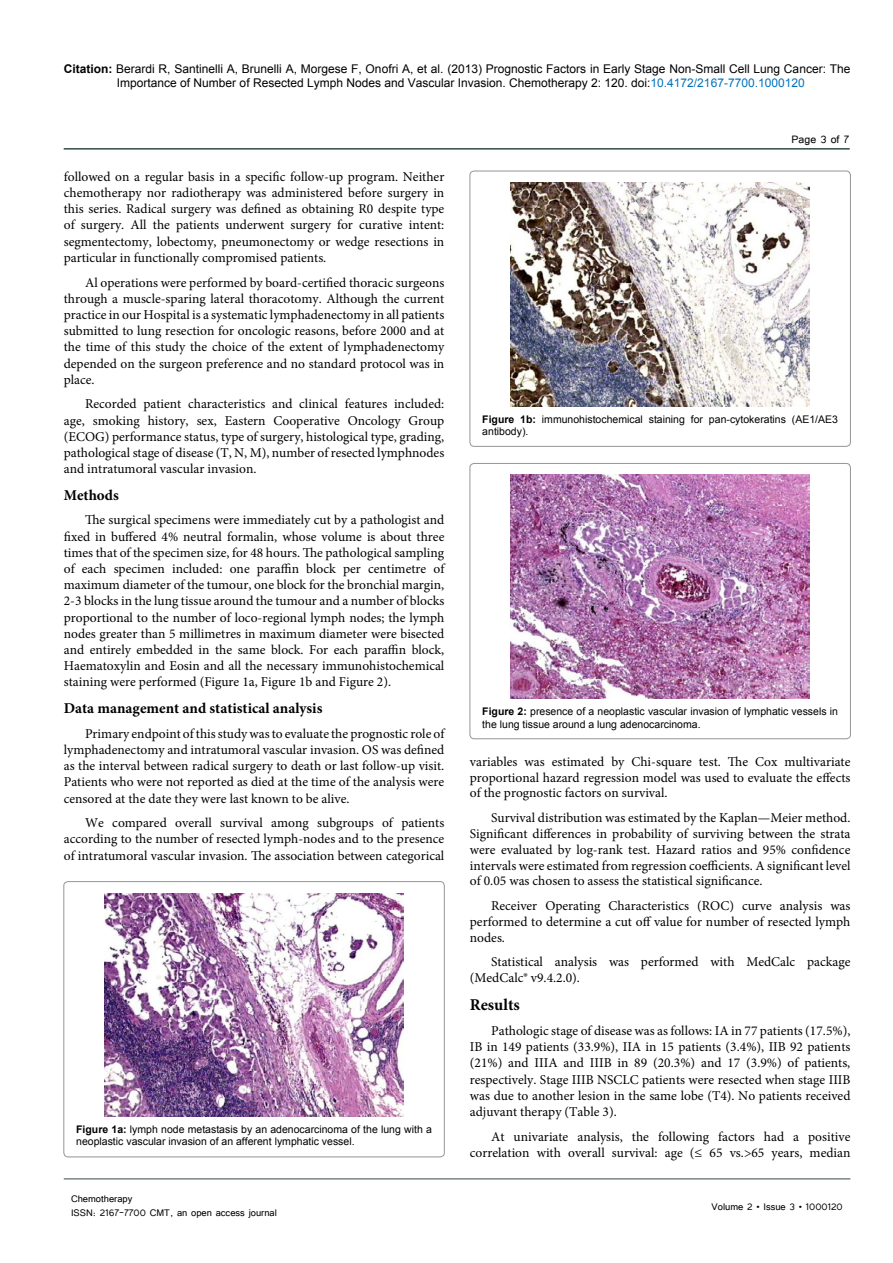
<style>
.page{position:relative;width:893px;height:1263px;background:#fff}
.page>*{position:absolute;margin:0;border:0;box-sizing:border-box;transform-origin:0 0}
.t1{font:700 16.5px "Minion Pro";color:#000}
.t2{font:700 15px "Minion Pro";color:#000}
.t3{font:13.5px/16.2px "Minion Pro";color:#000;text-align:justify}
.t4{font:13.5px "Tunga";color:#000}
.t5{font:12px/14.4px "Arial";color:#000}
.t6{font:12px/14.4px "Tunga";color:#000}
.t7{font:10.5px/12.6px "Arial";color:#000}
.s1{font-weight:700}
.s2{color:#0072bc}
</style>
<div class="page">
<hr style="left:64px;top:148px;width:786px;height:2px;background:#344b3f">
<hr style="left:64px;top:1179px;width:786px;height:1px;background:#344b3f">
<div style="left:64px;top:881px;width:380px;height:276px;border:1px solid #939598;border-radius:4px"></div>
<img style="left:104px;top:893px;width:300px;height:223px">
<div style="left:470px;top:171px;width:380px;height:275px;border:1px solid #939598;border-radius:4px"></div>
<img style="left:510px;top:182px;width:300px;height:224px">
<div style="left:470px;top:463px;width:380px;height:276px;border:1px solid #939598;border-radius:4px"></div>
<img style="left:510px;top:475px;width:300px;height:224px">
<p class="t5" style="left:117px;top:61px;width:735px;text-indent:-53px"><span class="s1">Citation:</span> Berardi R, Santinelli A, Brunelli A, Morgese F, Onofri A, et al. (2013) Prognostic Factors in Early Stage Non-Small Cell Lung Cancer: The<br>Importance of Number of Resected Lymph Nodes and Vascular Invasion. Chemotherapy 2: 120. doi:<span class="s2">10.4172/2167-7700.1000120</span></p>
<p class="t3" style="left:64px;top:168px;width:382px">followed on a regular basis in a specific follow-up program. Neither chemotherapy nor radiotherapy was administered before surgery in this series. Radical surgery was defined as obtaining R0 despite type of surgery. All the patients underwent surgery for curative intent: segmentectomy, lobectomy, pneumonectomy or wedge resections in particular in functionally compromised patients.</p>
<p class="t3" style="left:64px;top:274px;width:382px;text-indent:21px">Al operations were performed by board-certified thoracic surgeons through a muscle-sparing lateral thoracotomy. Although the current practice in our Hospital is a systematic lymphadenectomy in all patients submitted to lung resection for oncologic reasons, before 2000 and at the time of this study the choice of the extent of lymphadenectomy depended on the surgeon preference and no standard protocol was in place.</p>
<p class="t3" style="left:64px;top:396px;width:382px;text-indent:21px">Recorded patient characteristics and clinical features included: age, smoking history, sex, Eastern Cooperative Oncology Group (ECOG) performance status, type of surgery, histological type, grading, pathological stage of disease (T, N, M), number of resected lymphnodes and intratumoral vascular invasion.</p>
<p class="t2" style="left:64px;top:484px;width:57px">Methods</p>
<p class="t3" style="left:64px;top:512px;width:382px;text-indent:21px">The surgical specimens were immediately cut by a pathologist and fixed in buffered 4% neutral formalin, whose volume is about three times that of the specimen size, for 48 hours. The pathological sampling of each specimen included: one paraffin block per centimetre of maximum diameter of the tumour, one block for the bronchial margin, 2-3 blocks in the lung tissue around the tumour and a number of blocks proportional to the number of loco-regional lymph nodes; the lymph nodes greater than 5 millimetres in maximum diameter were bisected and entirely embedded in the same block. For each paraffin block, Haematoxylin and Eosin and all the necessary immunohistochemical staining were performed (Figure 1a, Figure 1b and Figure 2).</p>
<p class="t2" style="left:64px;top:698px;width:260px">Data management and statistical analysis</p>
<p class="t3" style="left:64px;top:725px;width:382px;text-indent:21px">Primary endpoint of this study was to evaluate the prognostic role of lymphadenectomy and intratumoral vascular invasion. OS was defined as the interval between radical surgery to death or last follow-up visit.<br>Patients who were not reported as died at the time of the analysis were censored at the date they were last known to be alive.</p>
<p class="t3" style="left:64px;top:815px;width:382px;text-indent:21px">We compared overall survival among subgroups of patients according to the number of resected lymph-nodes and to the presence of intratumoral vascular invasion. The association between categorical</p>
<p class="t7" style="left:76px;top:1123px;width:357px"><span class="s1">Figure 1a:</span> lymph node metastasis by an adenocarcinoma of the lung with a neoplastic vascular invasion of an afferent lymphatic vessel.</p>
<p class="t6" style="left:71px;top:1190px;width:207px">Chemotherapy<br>ISSN: 2167-7700 CMT, an open access journal</p>
<p class="t4" style="left:792px;top:131px;width:59px">Page 3 of 7</p>
<p class="t7" style="left:482px;top:413px;width:357px"><span class="s1">Figure 1b:</span> immunohistochemical staining for pan-cytokeratins (AE1/AE3 antibody).</p>
<p class="t7" style="left:482px;top:705px;width:357px"><span class="s1">Figure 2:</span> presence of a neoplastic vascular invasion of lymphatic vessels in the lung tissue around a lung adenocarcinoma.</p>
<p class="t3" style="left:470px;top:753px;width:382px">variables was estimated by Chi-square test. The Cox multivariate proportional hazard regression model was used to evaluate the effects of the prognostic factors on survival.</p>
<p class="t3" style="left:470px;top:810px;width:382px;text-indent:21px">Survival distribution was estimated by the Kaplan—Meier method.<br>Significant differences in probability of surviving between the strata were evaluated by log-rank test. Hazard ratios and 95% confidence intervals were estimated from regression coefficients. A significant level of 0.05 was chosen to assess the statistical significance.</p>
<p class="t3" style="left:470px;top:898px;width:382px;text-indent:21px">Receiver Operating Characteristics (ROC) curve analysis was performed to determine a cut off value for number of resected lymph nodes.</p>
<p class="t3" style="left:470px;top:954px;width:382px;text-indent:21px">Statistical analysis was performed with MedCalc package (MedCalc® v9.4.2.0).</p>
<p class="t1" style="left:470px;top:993px;width:52px">Results</p>
<p class="t3" style="left:470px;top:1023px;width:382px;text-indent:21px">Pathologic stage of disease was as follows: IA in 77 patients (17.5%), IB in 149 patients (33.9%), IIA in 15 patients (3.4%), IIB 92 patients (21%) and IIIA and IIIB in 89 (20.3%) and 17 (3.9%) of patients, respectively. Stage IIIB NSCLC patients were resected when stage IIIB was due to another lesion in the same lobe (T4). No patients received adjuvant therapy (Table 3).</p>
<p class="t3" style="left:470px;top:1128px;width:382px;text-align:right">At univariate analysis, the following factors had a positive correlation with overall survival: age (≤ 65 vs.&gt;65 years, median</p>
<p class="t6" style="left:712px;top:1199px;width:133px">Volume 2 • Issue 3 • 1000120</p>
</div>
